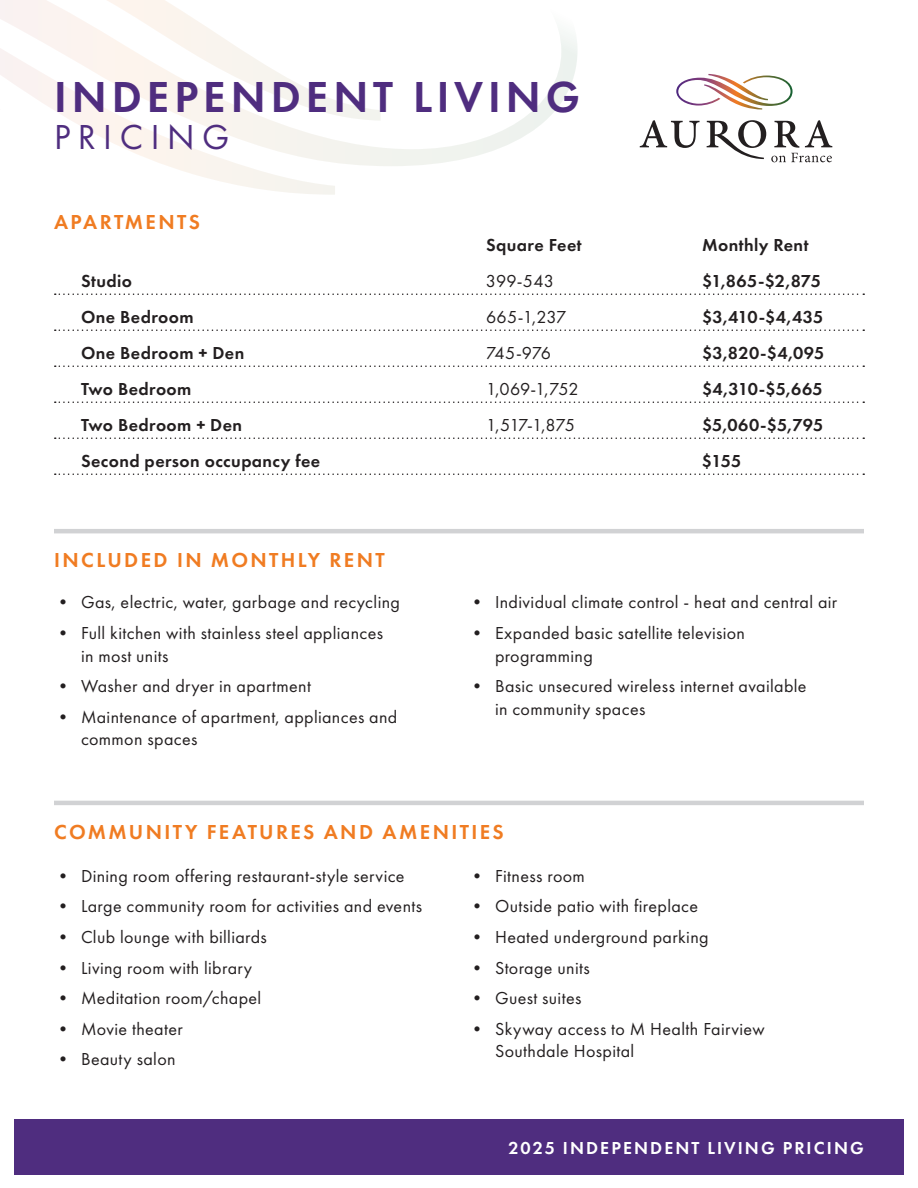
<style>
.page{position:relative;width:918px;height:1188px;background:#fff}
.page>*{position:absolute;margin:0;border:0;box-sizing:border-box;transform-origin:0 0}
.t1{font:600 45px "Futura PT";letter-spacing:.11em;color:#4f2d7f}
.t2{font:36px "Futura PT";letter-spacing:.21em;color:#4f2d7f}
.t3{font:600 21px "Futura PT";letter-spacing:.11em;color:#f07c22}
.t4{font:18px/22.5px "Futura PT";letter-spacing:.02em;color:#231f20}
.t5{font:600 18px "Futura PT";letter-spacing:.02em;color:#231f20}
.t6{font:600 18px "Futura PT";letter-spacing:.115em;color:#fff}
</style>
<div class="page">
<svg style="left:0;top:0;width:577px;height:195px"></svg>
<svg style="left:55px;top:293px;width:809px;height:2px"></svg>
<svg style="left:55px;top:329px;width:809px;height:2px"></svg>
<svg style="left:55px;top:365px;width:809px;height:2px"></svg>
<svg style="left:55px;top:401px;width:809px;height:2px"></svg>
<svg style="left:55px;top:437px;width:809px;height:2px"></svg>
<svg style="left:55px;top:473px;width:809px;height:2px"></svg>
<hr style="left:54px;top:529px;width:810px;height:4px;background:#d1d2d4">
<hr style="left:54px;top:801px;width:810px;height:4px;background:#d1d2d4">
<svg style="left:640px;top:120px;width:60px;height:28px"></svg>
<img style="left:676px;top:74px;width:117px;height:36px">
<svg style="left:707px;top:120px;width:125px;height:42px"></svg>
<div style="left:14px;top:1119px;width:890px;height:55px;background:#4f2d7f"></div>
<p class="t1" style="left:54px;top:69px;width:527px">INDEPENDENT LIVING</p>
<p class="t2" style="left:54px;top:116px;width:177px">PRICING</p>
<p class="t3" style="left:54px;top:209px;width:148px">APARTMENTS</p>
<p class="t5" style="left:486px;top:233px;width:97px">Square Feet</p>
<p class="t5" style="left:702px;top:233px;width:108px">Monthly Rent</p>
<p class="t5" style="left:81px;top:269px;width:52px">Studio</p>
<p class="t4" style="left:486px;top:269px;width:70px">399-543</p>
<p class="t5" style="left:702px;top:269px;width:120px">$1,865-$2,875</p>
<p class="t5" style="left:81px;top:305px;width:114px">One Bedroom</p>
<p class="t4" style="left:486px;top:305px;width:82px">665-1,237</p>
<p class="t5" style="left:702px;top:305px;width:123px">$3,410-$4,435</p>
<p class="t5" style="left:81px;top:341px;width:165px">One Bedroom + Den</p>
<p class="t4" style="left:486px;top:341px;width:67px">745-976</p>
<p class="t5" style="left:702px;top:341px;width:124px">$3,820-$4,095</p>
<p class="t5" style="left:81px;top:377px;width:112px">Two Bedroom</p>
<p class="t4" style="left:486px;top:377px;width:94px">1,069-1,752</p>
<p class="t5" style="left:702px;top:377px;width:122px">$4,310-$5,665</p>
<p class="t5" style="left:81px;top:413px;width:163px">Two Bedroom + Den</p>
<p class="t4" style="left:486px;top:413px;width:91px">1,517-1,875</p>
<p class="t5" style="left:702px;top:413px;width:123px">$5,060-$5,795</p>
<p class="t5" style="left:81px;top:449px;width:241px">Second person occupancy fee</p>
<p class="t5" style="left:702px;top:449px;width:41px">$155</p>
<p class="t3" style="left:54px;top:547px;width:332px">INCLUDED IN MONTHLY RENT</p>
<p class="t4" style="left:54px;top:591px;width:348px">• Gas, electric, water, garbage and recycling</p>
<p class="t4" style="left:81px;top:622px;width:304px;text-indent:-27px">• Full kitchen with stainless steel appliances in most units</p>
<p class="t4" style="left:54px;top:675px;width:258px">• Washer and dryer in apartment</p>
<p class="t4" style="left:81px;top:705px;width:318px;text-indent:-27px">• Maintenance of apartment, appliances and common spaces</p>
<p class="t4" style="left:468px;top:591px;width:371px">• Individual climate control - heat and central air</p>
<p class="t4" style="left:495px;top:622px;width:252px;text-indent:-27px">• Expanded basic satellite television programming</p>
<p class="t4" style="left:495px;top:675px;width:313px;text-indent:-27px">• Basic unsecured wireless internet available in community spaces</p>
<p class="t3" style="left:54px;top:819px;width:451px">COMMUNITY FEATURES AND AMENITIES</p>
<p class="t4" style="left:54px;top:865px;width:352px">• Dining room offering restaurant-style service</p>
<p class="t4" style="left:54px;top:895px;width:370px">• Large community room for activities and events</p>
<p class="t4" style="left:54px;top:926px;width:214px">• Club lounge with billiards</p>
<p class="t4" style="left:54px;top:956px;width:200px">• Living room with library</p>
<p class="t4" style="left:54px;top:987px;width:209px">• Meditation room/chapel</p>
<p class="t4" style="left:54px;top:1018px;width:130px">• Movie theater</p>
<p class="t4" style="left:54px;top:1048px;width:123px">• Beauty salon</p>
<p class="t4" style="left:468px;top:865px;width:118px">• Fitness room</p>
<p class="t4" style="left:468px;top:895px;width:232px">• Outside patio with fireplace</p>
<p class="t4" style="left:468px;top:926px;width:242px">• Heated underground parking</p>
<p class="t4" style="left:468px;top:956px;width:123px">• Storage units</p>
<p class="t4" style="left:468px;top:987px;width:115px">• Guest suites</p>
<p class="t4" style="left:495px;top:1018px;width:271px;text-indent:-27px">• Skyway access to M Health Fairview<br>Southdale Hospital</p>
<p class="t6" style="left:509px;top:1136px;width:357px">2025 INDEPENDENT LIVING PRICING</p>
</div>
